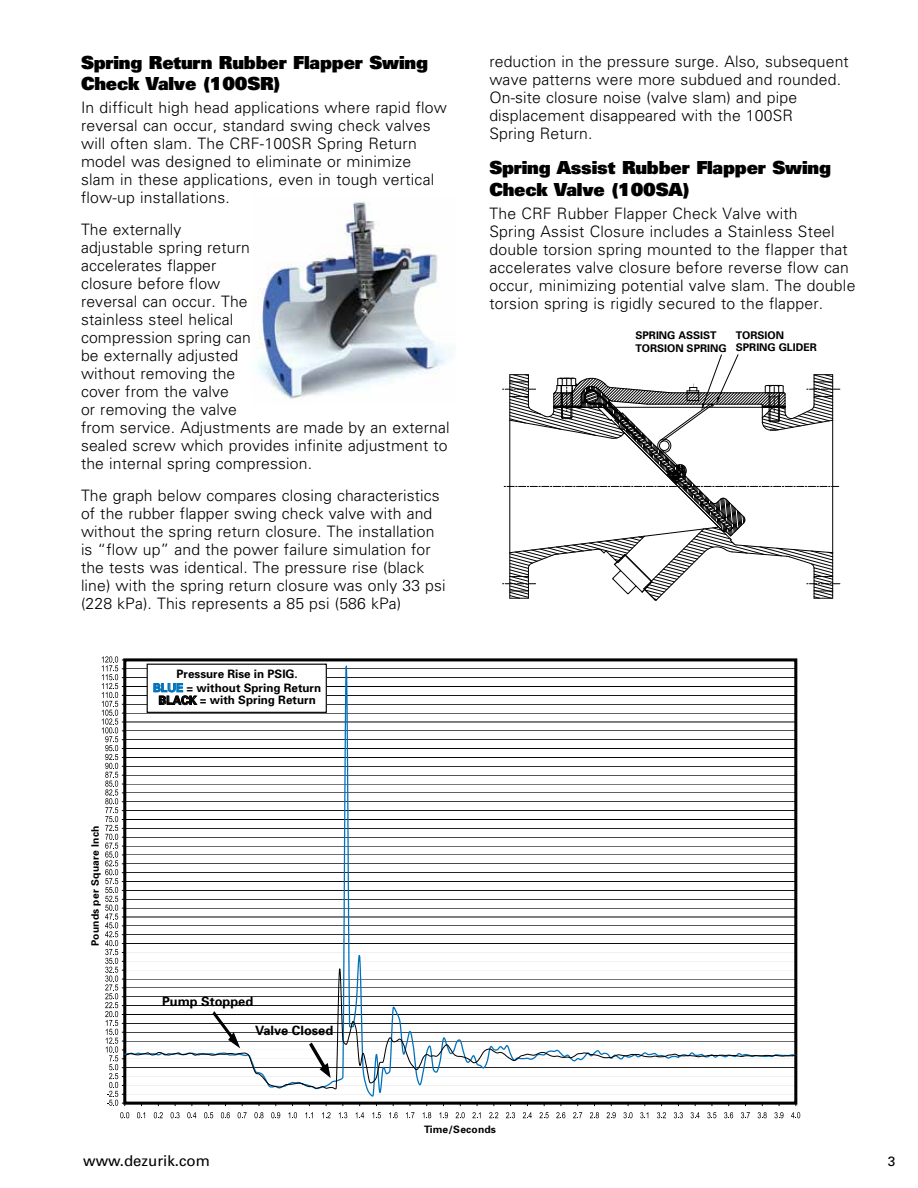
<style>
.page{position:relative;width:918px;height:1188px;background:#fff}
.page>*{position:absolute;margin:0;border:0;box-sizing:border-box;transform-origin:0 0}
.t1{font:900 18px/21.6px "Univers";letter-spacing:-.01em;color:#000}
.t2{font:300 15.75px/18px "Univers";letter-spacing:.01em;color:#000}
.t3{font:15px "Univers";color:#000}
.t4{font:13.5px "Univers";color:#000}
.t5{font:700 12.75px "Univers";color:#000}
.t6{font:700 11.55px/13px "Univers";color:#000;text-align:center}
.t7{font:700 10.65px/12.8px "Univers";color:#000}
.t8{font:700 10.2px "Univers";letter-spacing:.02em;color:#000}
.s1{color:#0072bc}
</style>
<div class="page">
<img style="left:257px;top:201px;width:194px;height:200px">
<svg style="left:124px;top:583px;width:673px;height:536px"></svg>
<svg style="left:127px;top:938px;width:666px;height:181px"></svg>
<svg style="left:102px;top:656px;width:27px;height:450px"></svg>
<svg style="left:791px;top:1112px;width:9px;height:6px"></svg>
<svg style="left:774px;top:1112px;width:10px;height:6px"></svg>
<svg style="left:758px;top:1112px;width:9px;height:6px"></svg>
<svg style="left:741px;top:1112px;width:9px;height:6px"></svg>
<svg style="left:724px;top:1112px;width:9px;height:6px"></svg>
<svg style="left:707px;top:1112px;width:9px;height:6px"></svg>
<svg style="left:691px;top:1112px;width:9px;height:6px"></svg>
<svg style="left:674px;top:1112px;width:9px;height:6px"></svg>
<svg style="left:657px;top:1112px;width:9px;height:6px"></svg>
<svg style="left:640px;top:1112px;width:8px;height:6px"></svg>
<svg style="left:623px;top:1112px;width:10px;height:6px"></svg>
<svg style="left:607px;top:1112px;width:9px;height:6px"></svg>
<svg style="left:590px;top:1112px;width:9px;height:6px"></svg>
<svg style="left:573px;top:1112px;width:9px;height:6px"></svg>
<svg style="left:556px;top:1112px;width:9px;height:6px"></svg>
<svg style="left:540px;top:1112px;width:9px;height:6px"></svg>
<svg style="left:523px;top:1112px;width:9px;height:6px"></svg>
<svg style="left:506px;top:1112px;width:9px;height:6px"></svg>
<svg style="left:489px;top:1112px;width:9px;height:6px"></svg>
<svg style="left:472px;top:1112px;width:9px;height:6px"></svg>
<svg style="left:456px;top:1112px;width:9px;height:6px"></svg>
<svg style="left:439px;top:1112px;width:9px;height:6px"></svg>
<svg style="left:423px;top:1112px;width:8px;height:6px"></svg>
<svg style="left:406px;top:1112px;width:8px;height:6px"></svg>
<svg style="left:389px;top:1112px;width:9px;height:6px"></svg>
<svg style="left:372px;top:1112px;width:9px;height:6px"></svg>
<svg style="left:356px;top:1112px;width:8px;height:6px"></svg>
<svg style="left:339px;top:1112px;width:8px;height:6px"></svg>
<svg style="left:322px;top:1112px;width:9px;height:6px"></svg>
<svg style="left:305px;top:1112px;width:8px;height:6px"></svg>
<svg style="left:288px;top:1112px;width:9px;height:6px"></svg>
<svg style="left:271px;top:1112px;width:9px;height:6px"></svg>
<svg style="left:254px;top:1112px;width:10px;height:6px"></svg>
<svg style="left:238px;top:1112px;width:9px;height:6px"></svg>
<svg style="left:221px;top:1112px;width:9px;height:6px"></svg>
<svg style="left:204px;top:1112px;width:9px;height:6px"></svg>
<svg style="left:187px;top:1112px;width:9px;height:6px"></svg>
<svg style="left:171px;top:1112px;width:9px;height:6px"></svg>
<svg style="left:154px;top:1112px;width:9px;height:6px"></svg>
<svg style="left:137px;top:1112px;width:8px;height:6px"></svg>
<svg style="left:120px;top:1112px;width:9px;height:6px"></svg>
<svg style="left:212px;top:1011px;width:28px;height:37px"></svg>
<div style="left:147px;top:664px;width:179px;height:48px;background:#fff"></div>
<div style="left:147px;top:664px;width:180px;height:49px;border:1px solid #000"></div>
<svg style="left:154px;top:683px;width:43px;height:22px"></svg>
<svg style="left:309px;top:1043px;width:22px;height:35px"></svg>
<svg style="left:503px;top:354px;width:337px;height:247px"></svg>
<p class="t1" style="left:81px;top:51px;width:349px">Spring Return Rubber Flapper Swing<br>Check Valve (100SR)</p>
<p class="t2" style="left:81px;top:98px;width:368px">In difficult high head applications where rapid flow reversal can occur, standard swing check valves will often slam. The CRF-100SR Spring Return model was designed to eliminate or minimize slam in these applications, even in tough vertical flow-up installations.</p>
<p class="t2" style="left:81px;top:220px;width:370px">The externally<br>adjustable spring return<br>accelerates flapper<br>closure before flow<br>reversal can occur. The<br>stainless steel helical<br>compression spring can<br>be externally adjusted<br>without removing the<br>cover from the valve<br>or removing the valve<br>from service. Adjustments are made by an external sealed screw which provides infinite adjustment to the internal spring compression.</p>
<p class="t2" style="left:81px;top:487px;width:366px">The graph below compares closing characteristics of the rubber flapper swing check valve with and without the spring return closure. The installation is “flow up” and the power failure simulation for the tests was identical. The pressure rise (black line) with the spring return closure was only 33 psi (228 kPa). This represents a 85 psi (586 kPa)</p>
<p class="t6" style="left:153px;top:668px;width:170px">Pressure Rise in PSIG.<br><span class="s1">BLUE</span> = without Spring Return<br>BLACK = with Spring Return</p>
<p class="t2" style="left:489px;top:52px;width:361px">reduction in the pressure surge. Also, subsequent wave patterns were more subdued and rounded.<br>On-site closure noise (valve slam) and pipe displacement disappeared with the 100SR<br>Spring Return.</p>
<p class="t1" style="left:489px;top:157px;width:343px">Spring Assist Rubber Flapper Swing<br>Check Valve (100SA)</p>
<p class="t2" style="left:489px;top:204px;width:368px">The CRF Rubber Flapper Check Valve with<br>Spring Assist Closure includes a Stainless Steel double torsion spring mounted to the flapper that accelerates valve closure before reverse flow can occur, minimizing potential valve slam. The double torsion spring is rigidly secured to the flapper.</p>
<p class="t7" style="left:635px;top:329px;width:93px">SPRING ASSIST<br>TORSION SPRING</p>
<p class="t7" style="left:736px;top:329px;width:83px">TORSION<br>SPRING GLIDER</p>
<p class="t8" style="left:89px;top:946px;width:122px;rotate:-90deg">Pounds per Square Inch</p>
<p class="t5" style="left:162px;top:993px;width:93px">Pump Stopped</p>
<p class="t5" style="left:255px;top:1023px;width:80px">Valve Closed</p>
<p class="t8" style="left:424px;top:1124px;width:74px">Time/Seconds</p>
<p class="t3" style="left:83px;top:1152px;width:128px">www.dezurik.com</p>
<p class="t4" style="left:888px;top:1153px;width:9px">3</p>
</div>
